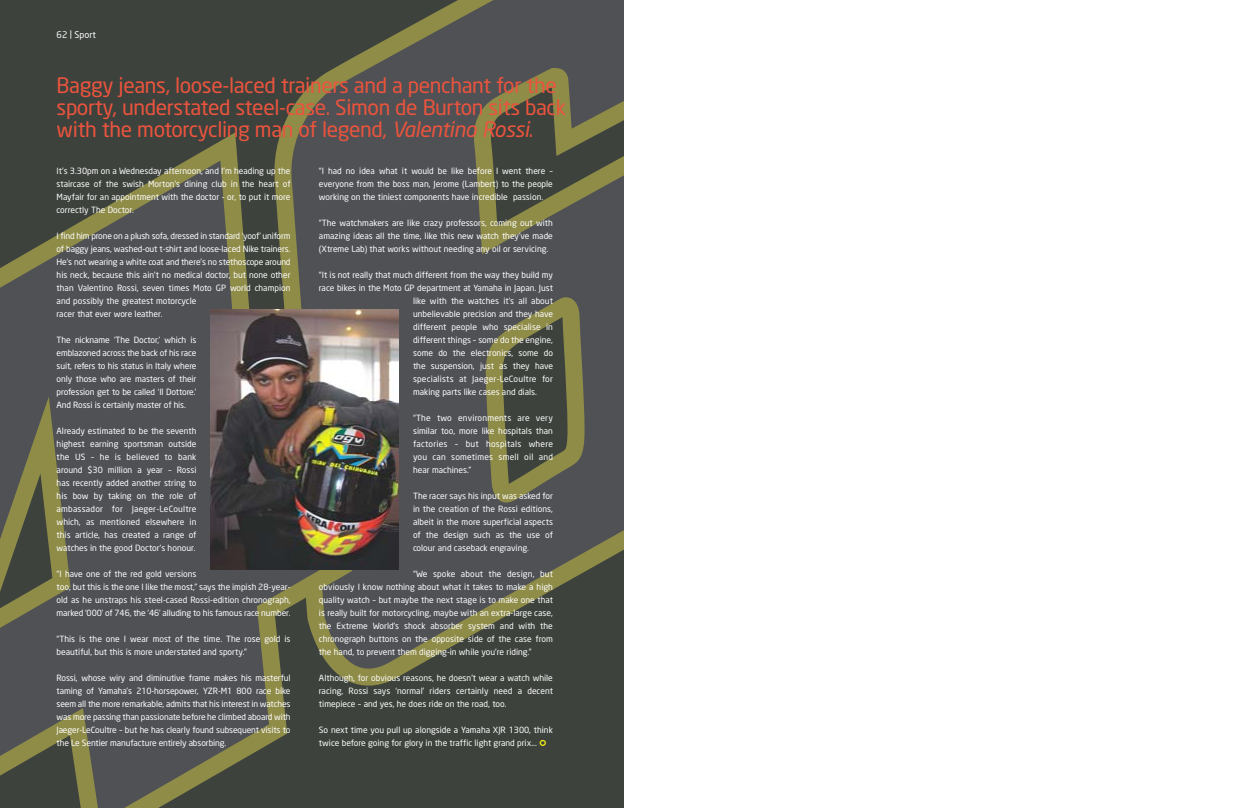
<style>
.page{position:relative;width:1248px;height:808px;background:#fff}
.page>*{position:absolute;margin:0;border:0;box-sizing:border-box;transform-origin:0 0}
.t1{font:21px/22px "Neo Sans";letter-spacing:-.02em;color:#eb543d}
.t2{font:9px "Neo Sans";color:#fff}
.t3{font:8.5px/13px "Neo Sans";color:#fff;text-align:justify}
.t4{font:8.5px "Neo Sans";letter-spacing:.02em;color:#fff}
.s1{font-style:italic}
</style>
<div class="page">
<div style="left:0;top:0;width:624px;height:808px;background:#3d423d"></div>
<svg style="left:281px;top:0;width:343px;height:686px;fill:#4f5155"></svg>
<svg style="left:0;top:132px;width:352px;height:676px;fill:#4f5155"></svg>
<img style="left:211px;top:309px;width:188px;height:260px">
<p class="t2" style="left:57px;top:31px;width:41px">62 | Sport</p>
<h1 class="t1" style="left:57px;top:76px;width:511px">Baggy jeans, loose-laced trainers and a penchant for the sporty, understated steel-case. Simon de Burton sits back with the motorcycling man of legend, <span class="s1">Valentino Rossi</span>.</h1>
<p class="t3" style="left:57px;top:165px;width:235px">It’s 3.30pm on a Wednesday afternoon, and I’m heading up the staircase of the swish Morton’s dining club in the heart of Mayfair for an appointment with the doctor - or, to put it more correctly The Doctor.</p>
<p class="t3" style="left:57px;top:230px;width:235px;text-align:left">I find him prone on a plush sofa, dressed in standard ‘yoof’ uniform of baggy jeans, washed-out t-shirt and loose-laced Nike trainers.<br>He’s not wearing a white coat and there’s no stethoscope around his neck, because this ain’t no medical doctor, but none other than Valentino Rossi, seven times Moto GP world champion and possibly the greatest motorcycle<br>racer that ever wore leather.</p>
<p class="t3" style="left:57px;top:334px;width:141px">The nickname ‘The Doctor,’ which is emblazoned across the back of his race suit, refers to his status in Italy where only those who are masters of their profession get to be called ‘Il Dottore.’ And Rossi is certainly master of his.</p>
<p class="t3" style="left:57px;top:425px;width:141px">Already estimated to be the seventh highest earning sportsman outside the US – he is believed to bank around $30 million a year – Rossi has recently added another string to his bow by taking on the role of ambassador for Jaeger-LeCoultre which, as mentioned elsewhere in this article, has created a range of watches in the good Doctor’s honour.</p>
<p class="t3" style="left:57px;top:568px;width:235px;text-align:left">“I have one of the red gold versions<br>too, but this is the one I like the most,” says the impish 28-year&shy;old as he unstraps his steel-cased Rossi-edition chronograph, marked ‘000’ of 746, the ‘46’ alluding to his famous race number.</p>
<p class="t3" style="left:57px;top:633px;width:235px">“This is the one I wear most of the time. The rose gold is beautiful, but this is more understated and sporty.”</p>
<p class="t3" style="left:57px;top:672px;width:235px">Rossi, whose wiry and diminutive frame makes his masterful taming of Yamaha’s 210-horsepower, YZR-M1 800 race bike seem all the more remarkable, admits that his interest in watches was more passing than passionate before he climbed aboard with Jaeger-LeCoultre – but he has clearly found subsequent visits to the Le Sentier manufacture entirely absorbing.</p>
<p class="t3" style="left:319px;top:165px;width:235px">“I had no idea what it would be like before I went there – everyone from the boss man, Jerome (Lambert) to the people working on the tiniest components have incredible passion.</p>
<p class="t3" style="left:319px;top:217px;width:235px">“The watchmakers are like crazy professors, coming out with amazing ideas all the time, like this new watch they’ve made (Xtreme Lab) that works without needing any oil or servicing.</p>
<p class="t3" style="left:319px;top:269px;width:235px">“It is not really that much different from the way they build my</p>
<p class="t3" style="left:319px;top:282px;width:235px">race bikes in the Moto GP department at Yamaha in Japan. Just</p>
<p class="t3" style="left:413px;top:295px;width:141px">like with the watches it’s all about</p>
<p class="t3" style="left:413px;top:308px;width:141px">unbelievable precision and they have</p>
<p class="t3" style="left:413px;top:321px;width:141px">different people who specialise in</p>
<p class="t3" style="left:413px;top:334px;width:141px">different things – some do the engine,</p>
<p class="t3" style="left:413px;top:347px;width:141px">some do the electronics, some do</p>
<p class="t3" style="left:413px;top:360px;width:141px">the suspension, just as they have</p>
<p class="t4" style="left:413px;top:375px;width:141px">specialists at Jaeger-LeCoultre for</p>
<p class="t3" style="left:413px;top:386px;width:125px">making parts like cases and dials.</p>
<p class="t3" style="left:413px;top:412px;width:141px">“The two environments are very similar too, more like hospitals than factories – but hospitals where you can sometimes smell oil and hear machines.”</p>
<p class="t3" style="left:413px;top:490px;width:141px">The racer says his input was asked for in the creation of the Rossi editions, albeit in the more superficial aspects of the design such as the use of colour and caseback engraving.</p>
<p class="t3" style="left:319px;top:568px;width:235px;text-indent:94px">“We spoke about the design, but obviously I know nothing about what it takes to make a high quality watch – but maybe the next stage is to make one that is really built for motorcycling, maybe with an extra-large case, the Extreme World’s shock absorber system and with the chronograph buttons on the opposite side of the case from the hand, to prevent them digging-in while you’re riding.”</p>
<p class="t3" style="left:319px;top:672px;width:235px">Although, for obvious reasons, he doesn’t wear a watch while racing, Rossi says ‘normal’ riders certainly need a decent timepiece – and yes, he does ride on the road, too.</p>
<p class="t3" style="left:319px;top:724px;width:235px">So next time you pull up alongside a Yamaha XJR 1300, think twice before going for glory in the traffic light grand prix...</p>
</div>
